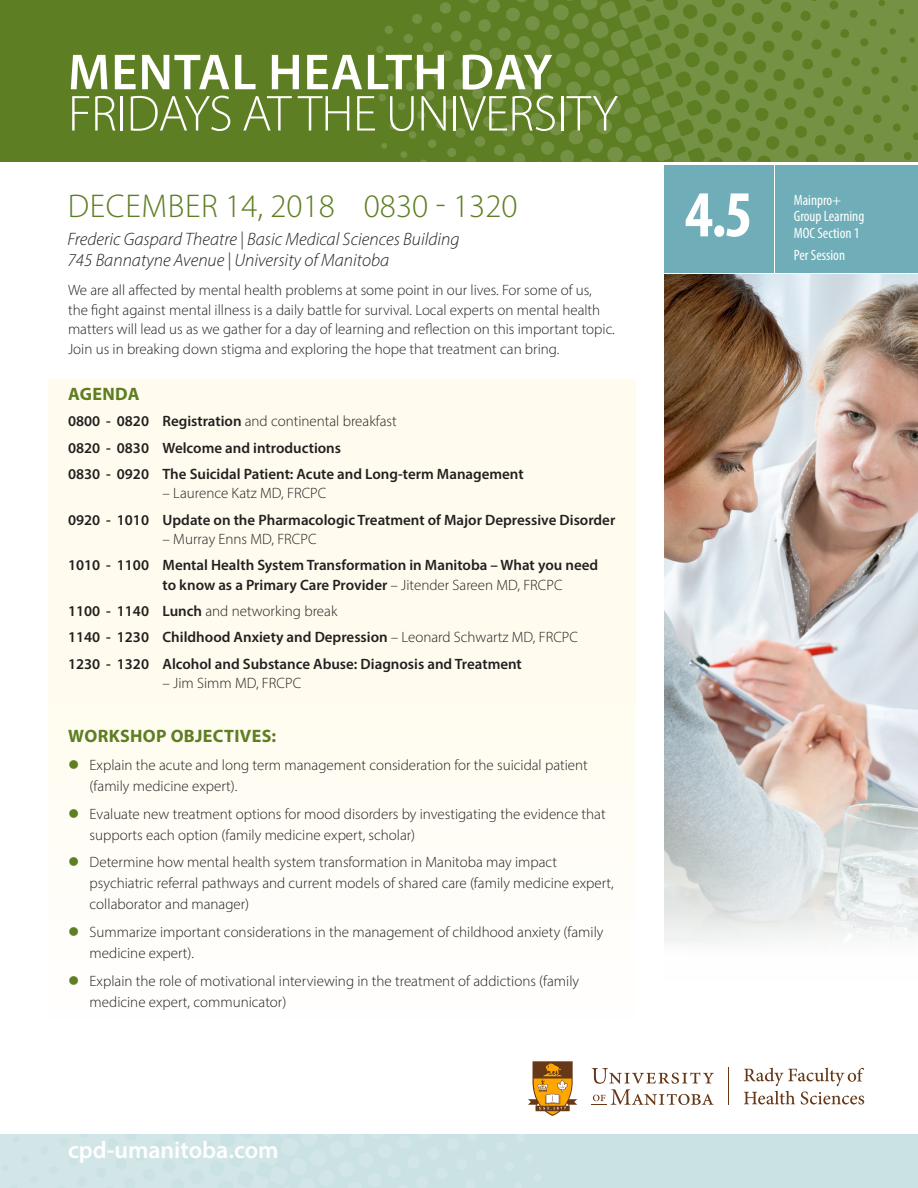
<style>
.page{position:relative;width:918px;height:1188px;background:#fff}
.page>*{position:absolute;margin:0;border:0;box-sizing:border-box;transform-origin:0 0}
.t1{font:700 condensed 66px "Myriad Pro";color:#fff}
.t2{font:300 51px/41.2px "Myriad Pro";letter-spacing:-.01em;color:#fff}
.t3{font:300 33px "Myriad Pro";color:#5e7e23}
.t4{font:600 24px "Myriad Pro";color:#fff}
.t5{font:italic 300 18px/21px "Myriad Pro";color:#231f20}
.t6{font:700 18px "Myriad Pro";letter-spacing:.02em;color:#5e7e23}
.t7{font:300 15px/21px "Myriad Pro";color:#231f20}
.t8{font:600 15px/19.5px "Myriad Pro";color:#231f20}
.t9{font:condensed 15px/16.5px "Myriad Pro";color:#fff}
.s1{font-weight:600}
.s2{font-weight:300}
</style>
<div class="page">
<div style="left:49px;top:379px;width:587px;height:656px;background:linear-gradient(to right,#fffcf3,#fffcf3)"></div>
<div style="left:0;top:1134px;width:918px;height:54px;background:#cbe2e5"></div>
<div style="left:775px;top:165px;width:143px;height:108px;background:#6faeb8"></div>
<div style="left:0;top:0;width:918px;height:162px;background:#5e7e23"></div>
<img style="left:377px;top:0;width:541px;height:162px">
<div style="left:664px;top:165px;width:109px;height:108px;background:#6faeb8"></div>
<svg style="left:744px;top:1068px;width:120px;height:37px"></svg>
<hr style="left:728px;top:1067px;width:1px;height:38px;background:#663817">
<svg style="left:592px;top:1068px;width:122px;height:37px"></svg>
<svg style="left:528px;top:1061px;width:49px;height:55px"></svg>
<img style="left:664px;top:274px;width:254px;height:670px">
<svg style="left:69px;top:760px;width:9px;height:9px"></svg>
<svg style="left:69px;top:809px;width:9px;height:8px"></svg>
<svg style="left:69px;top:857px;width:9px;height:9px"></svg>
<svg style="left:69px;top:927px;width:9px;height:9px"></svg>
<svg style="left:69px;top:976px;width:9px;height:9px"></svg>
<p class="t2" style="left:68px;top:51px;width:551px"><span class="s1">MENTAL HEALTH DAY<br></span>FRIDAYS AT THE UNIVERSITY</p>
<p class="t3" style="left:68px;top:186px;width:451px">DECEMBER 14, 2018 0830 - 1320</p>
<p class="t5" style="left:68px;top:228px;width:394px">Frederic Gaspard Theatre | Basic Medical Sciences Building<br>745 Bannatyne Avenue | University of Manitoba</p>
<p class="t7" style="left:68px;top:280px;width:548px;line-height:19.5px">We are all affected by mental health problems at some point in our lives. For some of us, the fight against mental illness is a daily battle for survival. Local experts on mental health matters will lead us as we gather for a day of learning and reflection on this important topic.<br>Join us in breaking down stigma and exploring the hope that treatment can bring.</p>
<p class="t6" style="left:68px;top:382px;width:73px">AGENDA</p>
<p class="t7" style="left:68px;top:411px;width:330px"><span class="s1">0800 - 0820 Registration</span> and continental breakfast</p>
<p class="t8" style="left:68px;top:437px;width:275px">0820 - 0830 Welcome and introductions</p>
<p class="t8" style="left:68px;top:464px;width:457px">0830 - 0920 The Suicidal Patient: Acute and Long-term Management</p>
<p class="t7" style="left:163px;top:483px;width:165px">– Laurence Katz MD, FRCPC</p>
<p class="t8" style="left:68px;top:509px;width:549px">0920 - 1010 Update on the Pharmacologic Treatment of Major Depressive Disorder</p>
<p class="t7" style="left:163px;top:528px;width:156px">– Murray Enns MD, FRCPC</p>
<p class="t8" style="left:163px;top:555px;width:437px;text-indent:-94px">1010 - 1100 Mental Health System Transformation in Manitoba – What you need to know as a Primary Care Provider <span class="s2">– Jitender Sareen MD, FRCPC</span></p>
<p class="t7" style="left:68px;top:600px;width:271px"><span class="s1">1100 - 1140 Lunch</span> and networking break</p>
<p class="t8" style="left:68px;top:627px;width:511px">1140 - 1230 Childhood Anxiety and Depression <span class="s2">– Leonard Schwartz MD, FRCPC</span></p>
<p class="t8" style="left:68px;top:653px;width:455px">1230 - 1320 Alcohol and Substance Abuse: Diagnosis and Treatment</p>
<p class="t7" style="left:163px;top:672px;width:140px">– Jim Simm MD, FRCPC</p>
<p class="t6" style="left:68px;top:724px;width:210px">WORKSHOP OBJECTIVES:</p>
<p class="t7" style="left:90px;top:754px;width:500px">Explain the acute and long term management consideration for the suicidal patient (family medicine expert).</p>
<p class="t7" style="left:90px;top:803px;width:518px">Evaluate new treatment options for mood disorders by investigating the evidence that supports each option (family medicine expert, scholar)</p>
<p class="t7" style="left:90px;top:852px;width:526px">Determine how mental health system transformation in Manitoba may impact psychiatric referral pathways and current models of shared care (family medicine expert, collaborator and manager)</p>
<p class="t7" style="left:90px;top:921px;width:515px">Summarize important considerations in the management of childhood anxiety (family medicine expert).</p>
<p class="t7" style="left:90px;top:970px;width:491px;line-height:21.6px">Explain the role of motivational interviewing in the treatment of addictions (family medicine expert, communicator)</p>
<p class="t4" style="left:68px;top:1135px;width:212px">cpd-umanitoba.com</p>
<p class="t1" style="left:685px;top:173px;width:69px">4.5</p>
<p class="t9" style="left:794px;top:191px;width:72px">Mainpro+<br>Group Learning<br>MOC Section 1</p>
<p class="t9" style="left:794px;top:247px;width:53px">Per Session</p>
</div>
